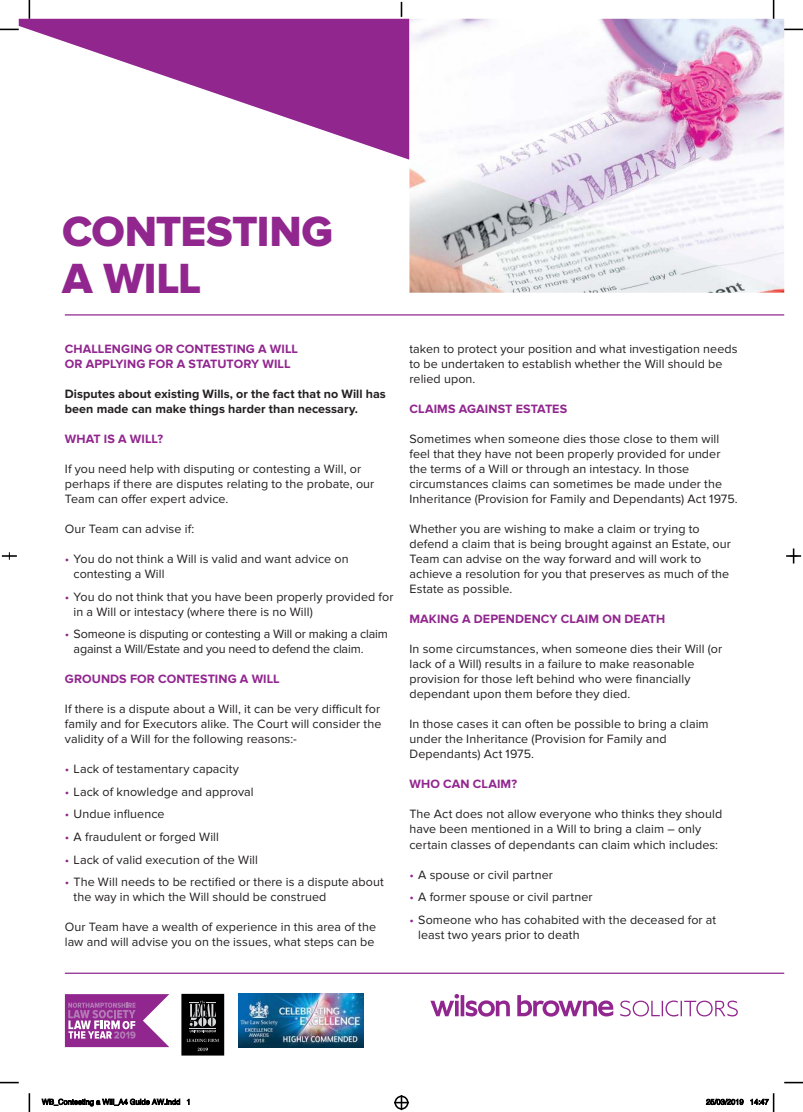
<style>
.page{position:relative;width:803px;height:1112px;background:#fff}
.page>*{position:absolute;margin:0;border:0;box-sizing:border-box;transform-origin:0 0}
.t1{font:43.75px/46.2px "Proxima Nova Extrabld";letter-spacing:-.01em;color:#91268f}
.t2{font:12.5px/15px "Proxima Nova";letter-spacing:.005em;color:#221f1f}
.t3{font:700 12.5px/15px "Proxima Nova";letter-spacing:.01em;color:#91268f}
.t4{font:12.5px/15px "Proxima Nova";letter-spacing:-.015em;color:#221f1f}
.t5{font:700 12.5px/15px "Proxima Nova";letter-spacing:.005em;color:#221f1f}
.s1{color:#91268f}
</style>
<div class="page">
<svg style="left:430px;top:994px;width:308px;height:22px"></svg>
<img style="left:409px;top:288px;width:375px;height:4px">
<hr style="left:65px;top:972px;width:719px;height:1px;background:#91268f">
<hr style="left:65px;top:314px;width:719px;height:1px;background:#91268f">
<svg style="left:19px;top:19px;width:390px;height:141px;fill:#91268f"></svg>
<img style="left:409px;top:19px;width:375px;height:269px">
<svg style="left:65px;top:994px;width:104px;height:52px"></svg>
<div style="left:182px;top:994px;width:42px;height:60px;background:#000"></div>
<div style="left:182px;top:993px;width:42px;height:61px;border:1px solid #000"></div>
<svg style="left:190px;top:1000px;width:26px;height:32px"></svg>
<svg style="left:187px;top:1038px;width:32px;height:3px"></svg>
<svg style="left:197px;top:1047px;width:11px;height:3px"></svg>
<img style="left:238px;top:993px;width:125px;height:53px">
<svg style="left:0;top:29px;width:19px;height:1px"></svg>
<svg style="left:784px;top:29px;width:19px;height:1px"></svg>
<svg style="left:0;top:1081px;width:19px;height:2px"></svg>
<svg style="left:784px;top:1081px;width:19px;height:2px"></svg>
<svg style="left:29px;top:0;width:1px;height:19px"></svg>
<svg style="left:29px;top:1093px;width:1px;height:18px"></svg>
<svg style="left:773px;top:0;width:1px;height:19px"></svg>
<svg style="left:401px;top:2px;width:1px;height:15px"></svg>
<svg style="left:394px;top:1095px;width:15px;height:14px"></svg>
<svg style="left:2px;top:552px;width:15px;height:7px"></svg>
<svg style="left:786px;top:548px;width:15px;height:15px"></svg>
<svg style="left:41px;top:1098px;width:139px;height:8px"></svg>
<svg style="left:187px;top:1098px;width:3px;height:6px"></svg>
<svg style="left:706px;top:1098px;width:38px;height:6px"></svg>
<svg style="left:750px;top:1093px;width:24px;height:18px"></svg>
<h1 class="t1" style="left:62px;top:209px;width:272px">CONTESTING<br>A WILL</h1>
<p class="t3" style="left:65px;top:342px;width:235px">CHALLENGING OR CONTESTING A WILL<br>OR APPLYING FOR A STATUTORY WILL</p>
<p class="t5" style="left:65px;top:387px;width:323px">Disputes about existing Wills, or the fact that no Will has been made can make things harder than necessary.</p>
<p class="t3" style="left:65px;top:432px;width:100px">WHAT IS A WILL?</p>
<p class="t2" style="left:65px;top:462px;width:311px">If you need help with disputing or contesting a Will, or perhaps if there are disputes relating to the probate, our<br>Team can offer expert advice.</p>
<p class="t2" style="left:65px;top:522px;width:131px">Our Team can advise if:</p>
<p class="t2" style="left:74px;top:552px;width:277px;text-indent:-9px"><span class="s1">•</span> You do not think a Will is valid and want advice on contesting a Will</p>
<p class="t2" style="left:74px;top:589px;width:321px;text-indent:-9px"><span class="s1">•</span> You do not think that you have been properly provided for in a Will or intestacy (where there is no Will)</p>
<p class="t4" style="left:74px;top:627px;width:316px;text-indent:-9px"><span class="s1">•</span> Someone is disputing or contesting a Will or making a claim against a Will/Estate and you need to defend the claim.</p>
<p class="t3" style="left:65px;top:672px;width:216px">GROUNDS FOR CONTESTING A WILL</p>
<p class="t2" style="left:65px;top:702px;width:318px;text-align:justify">If there is a dispute about a Will, it can be very difficult for family and for Executors alike. The Court will consider the validity of a Will for the following reasons:-</p>
<p class="t2" style="left:65px;top:762px;width:176px"><span class="s1">•</span> Lack of testamentary capacity</p>
<p class="t2" style="left:65px;top:784px;width:190px"><span class="s1">•</span> Lack of knowledge and approval</p>
<p class="t2" style="left:65px;top:807px;width:101px"><span class="s1">•</span> Undue influence</p>
<p class="t2" style="left:65px;top:829px;width:156px"><span class="s1">•</span> A fraudulent or forged Will</p>
<p class="t2" style="left:65px;top:852px;width:195px"><span class="s1">•</span> Lack of valid execution of the Will</p>
<p class="t2" style="left:74px;top:874px;width:312px;text-indent:-9px"><span class="s1">•</span> The Will needs to be rectified or there is a dispute about the way in which the Will should be construed</p>
<p class="t2" style="left:65px;top:919px;width:313px">Our Team have a wealth of experience in this area of the law and will advise you on the issues, what steps can be</p>
<p class="t2" style="left:409px;top:342px;width:330px">taken to protect your position and what investigation needs to be undertaken to establish whether the Will should be relied upon.</p>
<p class="t3" style="left:409px;top:402px;width:159px">CLAIMS AGAINST ESTATES</p>
<p class="t2" style="left:409px;top:432px;width:330px">Sometimes when someone dies those close to them will feel that they have not been properly provided for under the terms of a Will or through an intestacy. In those circumstances claims can sometimes be made under the Inheritance (Provision for Family and Dependants) Act 1975.</p>
<p class="t2" style="left:409px;top:522px;width:323px">Whether you are wishing to make a claim or trying to defend a claim that is being brought against an Estate, our Team can advise on the way forward and will work to achieve a resolution for you that preserves as much of the Estate as possible.</p>
<p class="t3" style="left:409px;top:612px;width:257px">MAKING A DEPENDENCY CLAIM ON DEATH</p>
<p class="t2" style="left:409px;top:642px;width:314px">In some circumstances, when someone dies their Will (or lack of a Will) results in a failure to make reasonable provision for those left behind who were financially dependant upon them before they died.</p>
<p class="t2" style="left:409px;top:717px;width:301px">In those cases it can often be possible to bring a claim under the Inheritance (Provision for Family and<br>Dependants) Act 1975.</p>
<p class="t3" style="left:409px;top:777px;width:109px">WHO CAN CLAIM?</p>
<p class="t2" style="left:409px;top:807px;width:314px">The Act does not allow everyone who thinks they should have been mentioned in a Will to bring a claim – only certain classes of dependants can claim which includes:</p>
<p class="t2" style="left:409px;top:867px;width:145px"><span class="s1">•</span> A spouse or civil partner</p>
<p class="t2" style="left:409px;top:889px;width:185px"><span class="s1">•</span> A former spouse or civil partner</p>
<p class="t2" style="left:418px;top:912px;width:300px;text-indent:-9px"><span class="s1">•</span> Someone who has cohabited with the deceased for at least two years prior to death</p>
</div>
